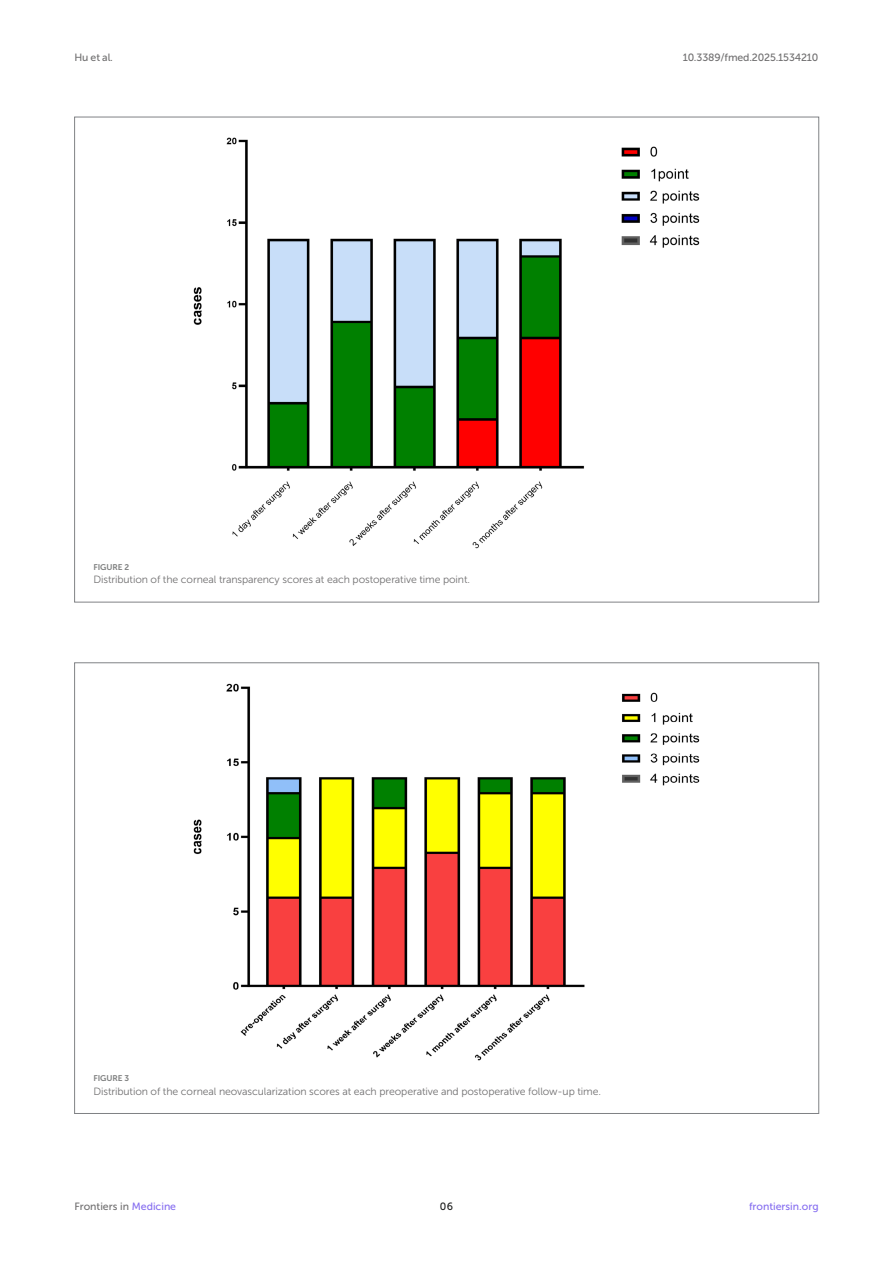
<style>
.page{position:relative;width:893px;height:1263px;background:#fff}
.page>*{position:absolute;margin:0;border:0;box-sizing:border-box;transform-origin:0 0}
.FIG_LEG{font:10.5px "Museo Sans 300";letter-spacing:-.01em;color:#706f70}
.t1{font:10.5px "Museo Sans 500";letter-spacing:-.015em;color:#706f70}
.t2{font:10.5px "Museo Sans 500";color:#856df0}
.t3{font:10.5px "Museo Sans 500";color:#1b1c1b}
.FIG_HD{font:8.25px "Museo Sans 700";letter-spacing:-.01em;color:#7e7f7f}
.s1{color:#856df0}
</style>
<div class="page">
<img style="left:193px;top:137px;width:507px;height:412px">
<img style="left:193px;top:683px;width:507px;height:378px">
<p class="t1" style="left:74px;top:51px;width:40px">Hu et al.</p>
<p class="t1" style="left:683px;top:51px;width:137px">10.3389/fmed.2025.1534210</p>
<p class="FIG_HD" style="left:94px;top:562px;width:37px">FIGURE 2</p>
<p class="FIG_LEG" style="left:94px;top:574px;width:378px">Distribution of the corneal transparency scores at each postoperative time point.</p>
<p class="FIG_HD" style="left:94px;top:1073px;width:37px">FIGURE 3</p>
<p class="FIG_LEG" style="left:94px;top:1085px;width:509px">Distribution of the corneal neovascularization scores at each preoperative and postoperative follow-up time.</p>
<p class="t1" style="left:74px;top:1200px;width:103px">Frontiers in <span class="s1">Medicine</span></p>
<p class="t3" style="left:440px;top:1200px;width:15px">06</p>
<p class="t2" style="left:749px;top:1200px;width:71px">frontiersin.org</p>
</div>
